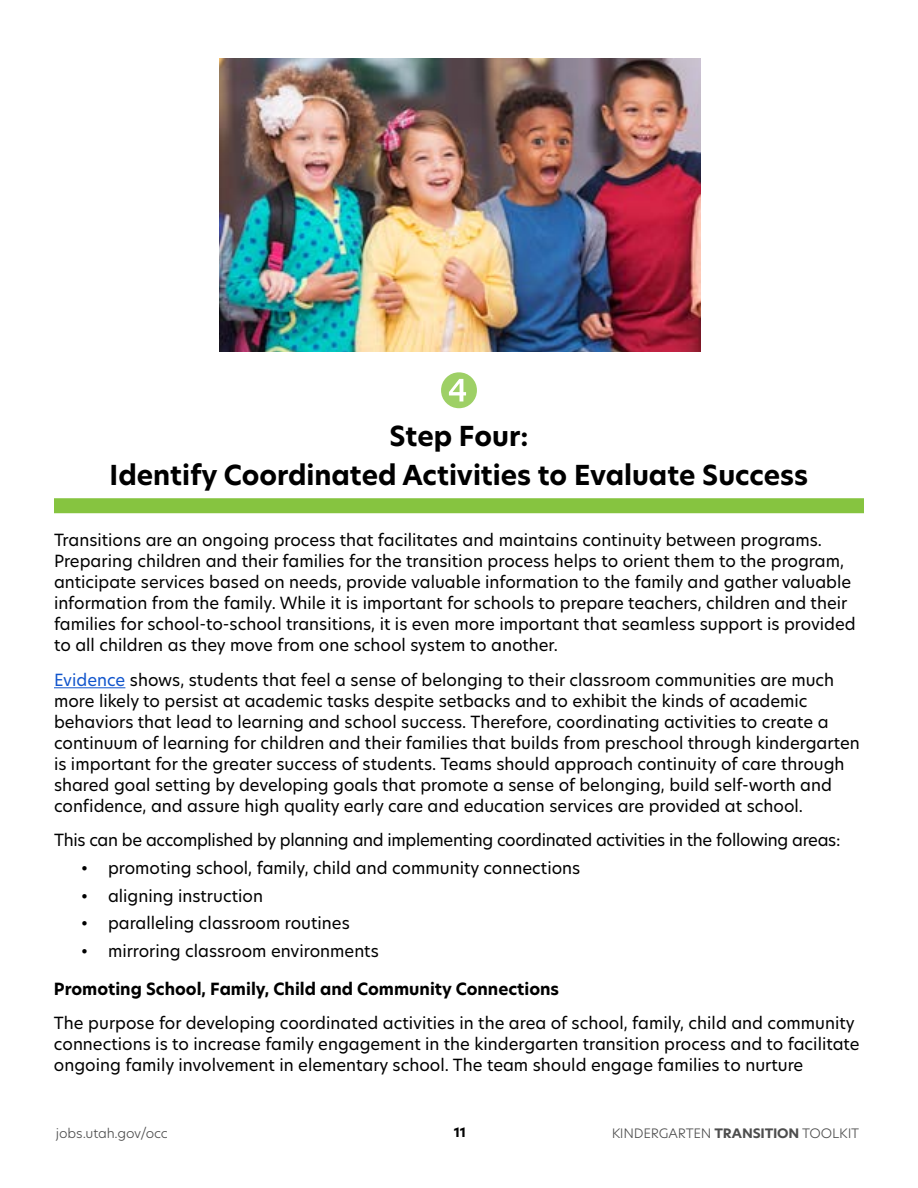
<style>
.page{position:relative;width:918px;height:1188px;background:#fff}
.page>*{position:absolute;margin:0;border:0;box-sizing:border-box;transform-origin:0 0}
.t1{font:700 27px/38.2px "New Hero";color:#000;text-align:center}
.t2{font:16.5px/21px "New Hero";color:#000}
.t3{font:16.5px "New Hero";letter-spacing:-.02em;color:#000}
.t4{font:700 16.5px "New Hero";color:#000}
.t5{font:300 12.9px "New Hero";letter-spacing:-.015em;color:#000;scale:1.05 1}
.t6{font:700 12.9px "New Hero";color:#000;scale:1.05 1}
.s1{color:#15c}
.s2{font-weight:700}
</style>
<div class="page">
<div style="left:54px;top:498px;width:810px;height:15px;background:#86c440"></div>
<hr style="left:54px;top:687px;width:71px;height:1px;background:#15c">
<svg style="left:441px;top:372px;width:36px;height:36px"></svg>
<img style="left:219px;top:58px;width:482px;height:294px">
<h1 class="t1" style="left:110px;top:417px;width:700px">Step Four:<br>Identify Coordinated Activities to Evaluate Success</h1>
<p class="t2" style="left:54px;top:529px;width:803px">Transitions are an ongoing process that facilitates and maintains continuity between programs.<br>Preparing children and their families for the transition process helps to orient them to the program, anticipate services based on needs, provide valuable information to the family and gather valuable information from the family. While it is important for schools to prepare teachers, children and their families for school-to-school transitions, it is even more important that seamless support is provided to all children as they move from one school system to another.</p>
<p class="t2" style="left:54px;top:669px;width:807px"><span class="s1">Evidence</span> shows, students that feel a sense of belonging to their classroom communities are much more likely to persist at academic tasks despite setbacks and to exhibit the kinds of academic behaviors that lead to learning and school success. Therefore, coordinating activities to create a continuum of learning for children and their families that builds from preschool through kindergarten is important for the greater success of students. Teams should approach continuity of care through shared goal setting by developing goals that promote a sense of belonging, build self-worth and confidence, and assure high quality early care and education services are provided at school.</p>
<p class="t3" style="left:54px;top:829px;width:788px">This can be accomplished by planning and implementing coordinated activities in the following areas:</p>
<p class="t2" style="left:81px;top:857px;width:501px">• promoting school, family, child and community connections</p>
<p class="t2" style="left:81px;top:885px;width:183px">• aligning instruction</p>
<p class="t2" style="left:81px;top:913px;width:270px">• paralleling classroom routines</p>
<p class="t2" style="left:81px;top:940px;width:299px">• mirroring classroom environments</p>
<p class="t4" style="left:54px;top:977px;width:507px">Promoting School, Family, Child and Community Connections</p>
<p class="t2" style="left:54px;top:1012px;width:807px">The purpose for developing coordinated activities in the area of school, family, child and community connections is to increase family engagement in the kindergarten transition process and to facilitate ongoing family involvement in elementary school. The team should engage families to nurture</p>
<p class="t5" style="left:56px;top:1124px;width:108px">jobs.utah.gov/occ</p>
<p class="t6" style="left:454px;top:1123px;width:13px">11</p>
<p class="t5" style="left:611px;top:1124px;width:238px">KINDERGARTEN <span class="s2">TRANSITION</span> TOOLKIT</p>
</div>
